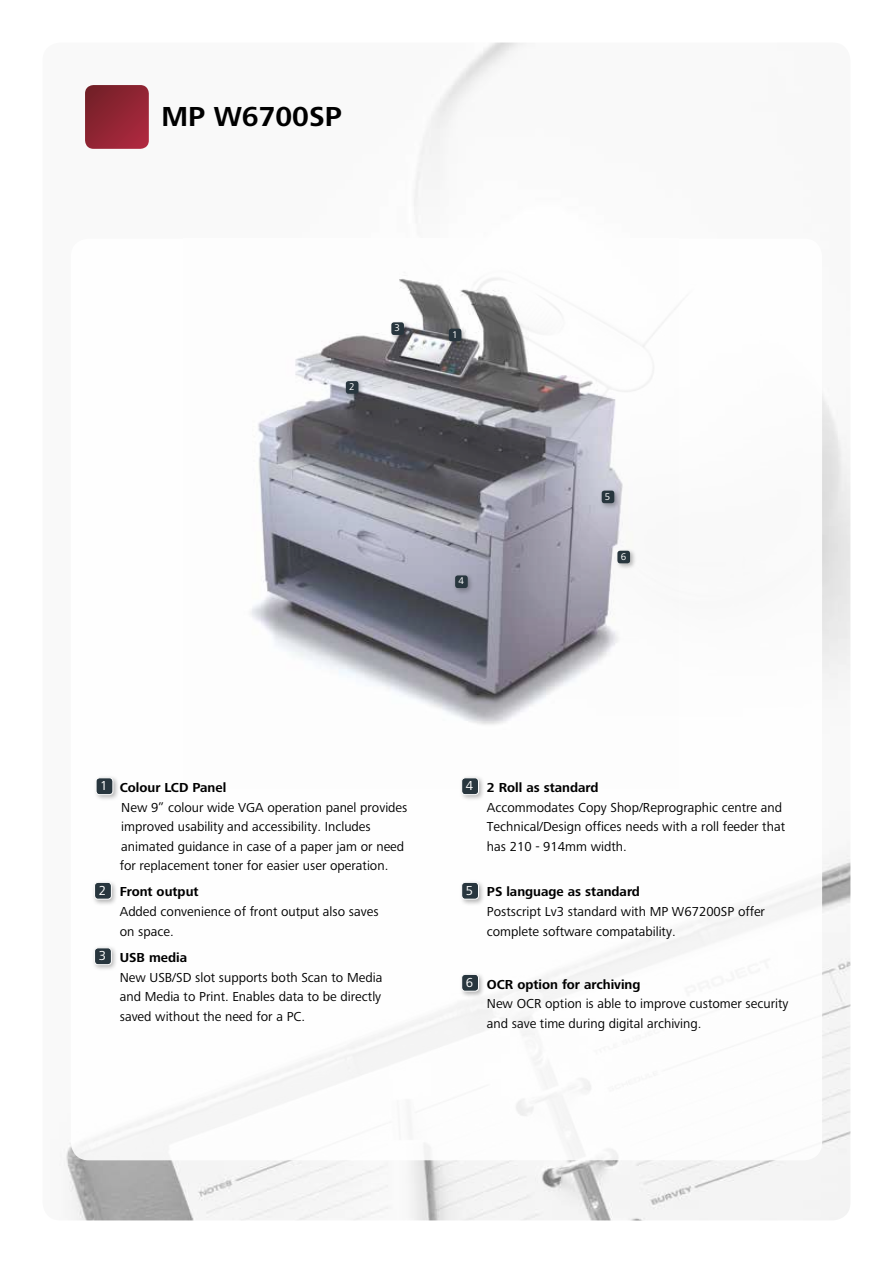
<style>
.page{position:relative;width:893px;height:1263px;background:#fff}
.page>*{position:absolute;margin:0;border:0;box-sizing:border-box;transform-origin:0 0}
.t1{font:700 28.5px "Frutiger Next LTW1 G";color:#000}
.t2{font:13.5px/19.6px "Frutiger Next LTW1 G";color:#000}
.t3{font:10.2px "Frutiger Next LTW1 G";color:#fff}
.s1{color:#fff}
.s2{font-weight:700}
</style>
<div class="page">
<img style="left:60px;top:43px;width:790px;height:1177px">
<div style="left:71px;top:239px;width:751px;height:921px;background:#fff;border-radius:18px"></div>
<img style="left:250px;top:278px;width:426px;height:447px">
<div style="left:93px;top:775px;width:27px;height:26px;background:#000;opacity:.29"></div>
<div style="left:96px;top:778px;width:17px;height:17px;background:#28363e;border-radius:3px"></div>
<div style="left:96px;top:777px;width:17px;height:18px;border:1px solid #fff;border-radius:3px"></div>
<div style="left:92px;top:879px;width:26px;height:27px;background:#000;opacity:.29"></div>
<div style="left:95px;top:882px;width:16px;height:17px;background:#28363e;border-radius:3px"></div>
<div style="left:94px;top:882px;width:18px;height:17px;border:1px solid #fff;border-radius:3px"></div>
<div style="left:92px;top:945px;width:26px;height:26px;background:#000;opacity:.29"></div>
<div style="left:95px;top:948px;width:16px;height:17px;background:#28363e;border-radius:3px"></div>
<div style="left:94px;top:947px;width:18px;height:18px;border:1px solid #fff;border-radius:3px"></div>
<div style="left:459px;top:775px;width:26px;height:26px;background:#000;opacity:.29"></div>
<div style="left:462px;top:778px;width:16px;height:17px;background:#28363e;border-radius:3px"></div>
<div style="left:461px;top:777px;width:18px;height:18px;border:1px solid #fff;border-radius:3px"></div>
<div style="left:459px;top:879px;width:26px;height:27px;background:#000;opacity:.29"></div>
<div style="left:462px;top:882px;width:16px;height:17px;background:#28363e;border-radius:3px"></div>
<div style="left:461px;top:882px;width:18px;height:17px;border:1px solid #fff;border-radius:3px"></div>
<div style="left:459px;top:971px;width:26px;height:27px;background:#000;opacity:.29"></div>
<div style="left:462px;top:974px;width:16px;height:17px;background:#28363e;border-radius:3px"></div>
<div style="left:461px;top:974px;width:18px;height:17px;border:1px solid #fff;border-radius:3px"></div>
<svg style="left:85px;top:85px;width:64px;height:64px"></svg>
<div style="left:446px;top:326px;width:22px;height:22px;background:#000;opacity:.29"></div>
<div style="left:449px;top:329px;width:12px;height:12px;background:#28363e;border-radius:3px"></div>
<div style="left:453px;top:573px;width:22px;height:22px;background:#000;opacity:.29"></div>
<div style="left:455px;top:575px;width:13px;height:13px;background:#28363e;border-radius:3px"></div>
<div style="left:389px;top:320px;width:22px;height:22px;background:#000;opacity:.29"></div>
<div style="left:391px;top:322px;width:13px;height:13px;background:#28363e;border-radius:3px"></div>
<div style="left:343px;top:378px;width:22px;height:23px;background:#000;opacity:.29"></div>
<div style="left:346px;top:381px;width:12px;height:13px;background:#28363e;border-radius:3px"></div>
<div style="left:599px;top:488px;width:22px;height:22px;background:#000;opacity:.29"></div>
<div style="left:602px;top:491px;width:12px;height:12px;background:#28363e;border-radius:3px"></div>
<div style="left:615px;top:548px;width:22px;height:22px;background:#000;opacity:.29"></div>
<div style="left:617px;top:551px;width:13px;height:12px;background:#28363e;border-radius:3px"></div>
<h1 class="t1" style="left:162px;top:101px;width:182px">MP W6700SP</h1>
<p class="t3" style="left:349px;top:381px;width:7px">2</p>
<p class="t3" style="left:395px;top:322px;width:7px">3</p>
<p class="t3" style="left:452px;top:328px;width:7px">1</p>
<p class="t3" style="left:458px;top:575px;width:7px">4</p>
<p class="t3" style="left:605px;top:490px;width:7px">5</p>
<p class="t3" style="left:621px;top:550px;width:7px">6</p>
<p class="t2" style="left:120px;top:778px;width:289px;text-indent:-20px"><span class="s1">1</span> <span class="s2">Colour LCD Panel<br></span>New 9” colour wide VGA operation panel provides improved usability and accessibility. Includes animated guidance in case of a paper jam or need for replacement toner for easier user operation.</p>
<p class="t2" style="left:120px;top:882px;width:260px;text-indent:-21px"><span class="s1">2</span> <span class="s2">Front output<br></span>Added convenience of front output also saves on space.</p>
<p class="t2" style="left:120px;top:948px;width:264px;text-indent:-21px"><span class="s1">3</span> <span class="s2">USB media<br></span>New USB/SD slot supports both Scan to Media and Media to Print. Enables data to be directly saved without the need for a PC.</p>
<p class="t2" style="left:487px;top:778px;width:300px;text-indent:-21px"><span class="s1">4</span> <span class="s2">2 Roll as standard<br></span>Accommodates Copy Shop/Reprographic centre and Technical/Design offices needs with a roll feeder that has 210 - 914mm width.</p>
<p class="t2" style="left:487px;top:882px;width:280px;text-indent:-21px"><span class="s1">5</span> <span class="s2">PS language as standard<br></span>Postscript Lv3 standard with MP W67200SP offer complete software compatability.</p>
<p class="t2" style="left:487px;top:974px;width:303px;text-indent:-21px"><span class="s1">6</span> <span class="s2">OCR option for archiving<br></span>New OCR option is able to improve customer security and save time during digital archiving.</p>
</div>
